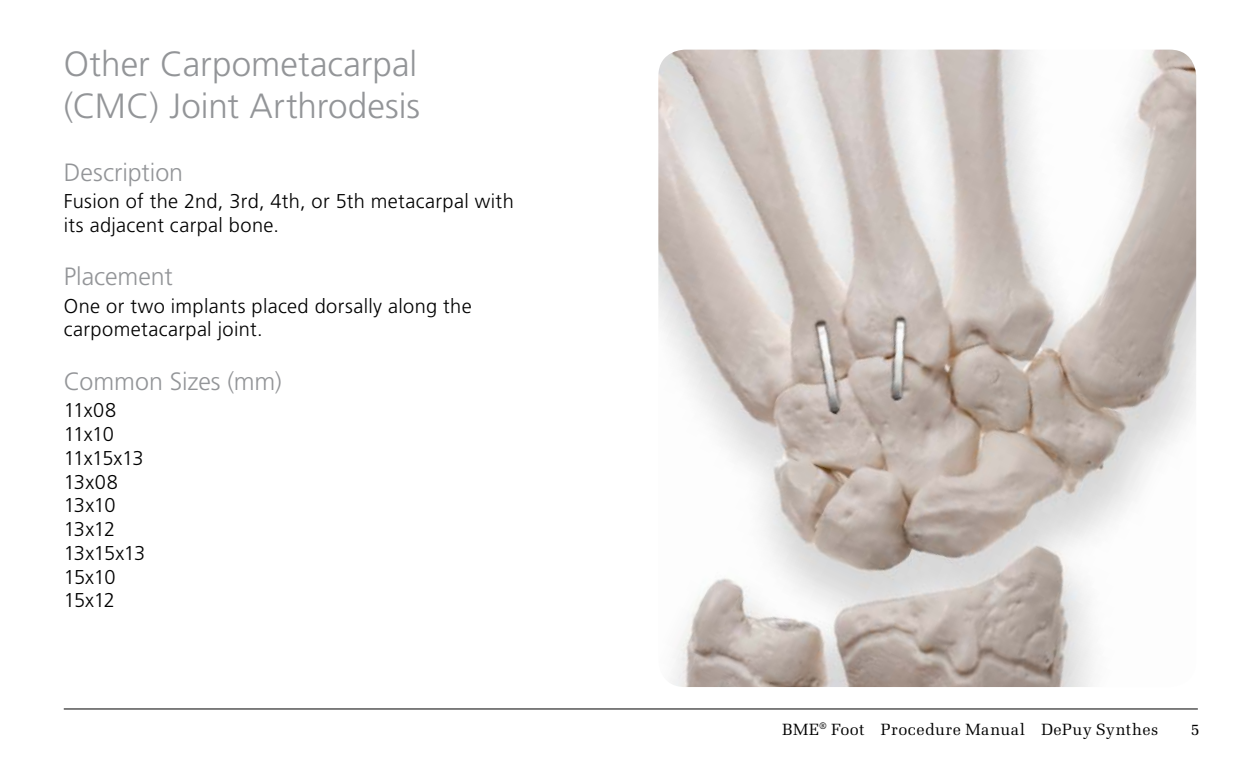
<style>
.page{position:relative;width:1260px;height:765px;background:#fff}
.page>*{position:absolute;margin:0;border:0;box-sizing:border-box;transform-origin:0 0}
.t1{font:300 35px/42.5px "Frutiger LT Std";color:#939598}
.t2{font:300 25px "Frutiger LT Std";color:#939598}
.t3{font:300 20px/23.8px "Frutiger LT Std";letter-spacing:.015em;color:#000}
.t4{font:300 20px/23.8px "Frutiger LT Std";letter-spacing:-.02em;color:#000}
.t5{font:16.25px "Melior LT Std";letter-spacing:.025em;color:#000}
</style>
<div class="page">
<hr style="left:64px;top:709px;width:1134px;height:1px;background:#000">
<img style="left:658px;top:50px;width:538px;height:637px">
<h1 class="t1" style="left:64px;top:43px;width:358px">Other Carpometacarpal (CMC) Joint Arthrodesis</h1>
<p class="t2" style="left:64px;top:158px;width:121px">Description</p>
<p class="t3" style="left:64px;top:189px;width:452px">Fusion of the 2nd, 3rd, 4th, or 5th metacarpal with its adjacent carpal bone.</p>
<p class="t2" style="left:64px;top:263px;width:111px">Placement</p>
<p class="t3" style="left:64px;top:294px;width:410px">One or two implants placed dorsally along the carpometacarpal joint.</p>
<p class="t2" style="left:64px;top:367px;width:219px">Common Sizes (mm)</p>
<p class="t4" style="left:64px;top:399px;width:83px">11x08<br>11x10<br>11x15x13<br>13x08<br>13x10<br>13x12<br>13x15x13<br>15x10<br>15x12</p>
<p class="t5" style="left:782px;top:720px;width:377px">BME<sup>®</sup> Foot Procedure Manual DePuy Synthes</p>
<p class="t5" style="left:1191px;top:720px;width:11px">5</p>
</div>
